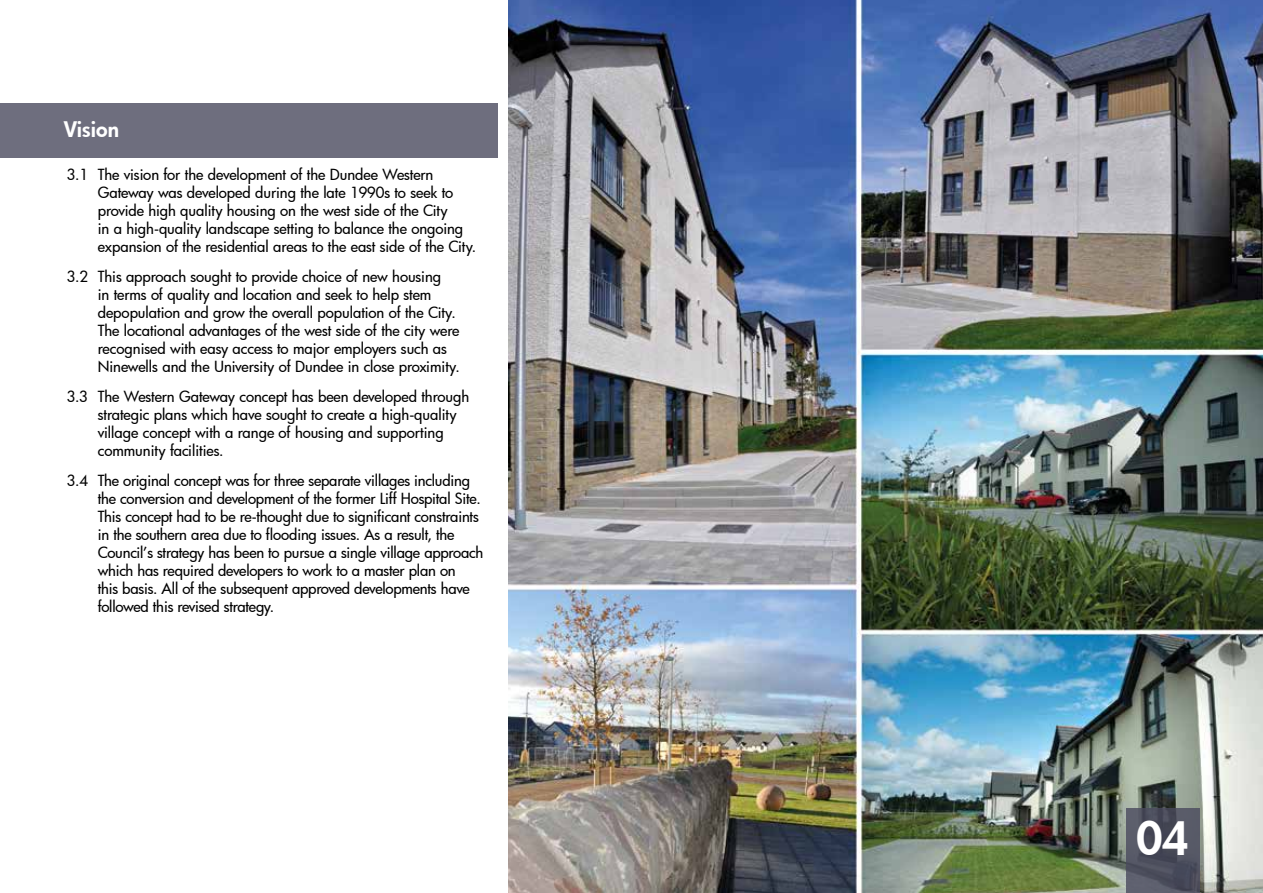
<style>
.page{position:relative;width:1263px;height:893px;background:#fff}
.page>*{position:absolute;margin:0;border:0;box-sizing:border-box;transform-origin:0 0}
.t1{font:800 45px "Futura";color:#fff}
.t2{font:800 21px "Futura";color:#fff}
.t3{font:500 15px/18px "Futura";letter-spacing:-.01em;color:#000}
</style>
<div class="page">
<div style="left:0;top:103px;width:498px;height:54px;background:#6e6e7e"></div>
<img style="left:508px;top:0;width:755px;height:893px">
<svg style="left:1126px;top:808px;width:73px;height:85px;background:#4f515f"></svg>
<p class="t2" style="left:64px;top:115px;width:57px">Vision</p>
<p class="t3" style="left:98px;top:165px;width:380px;text-indent:-31px">3.1 The vision for the development of the Dundee Western Gateway was developed during the late 1990s to seek to provide high quality housing on the west side of the City<br>in a high-quality landscape setting to balance the ongoing expansion of the residential areas to the east side of the City.</p>
<p class="t3" style="left:98px;top:267px;width:363px;text-indent:-31px">3.2 This approach sought to provide choice of new housing<br>in terms of quality and location and seek to help stem depopulation and grow the overall population of the City.<br>The locational advantages of the west side of the city were recognised with easy access to major employers such as Ninewells and the University of Dundee in close proximity.</p>
<p class="t3" style="left:98px;top:387px;width:373px;text-indent:-31px">3.3 The Western Gateway concept has been developed through strategic plans which have sought to create a high-quality village concept with a range of housing and supporting community facilities.</p>
<p class="t3" style="left:98px;top:471px;width:384px;text-indent:-31px">3.4 The original concept was for three separate villages including the conversion and development of the former Liff Hospital Site.</p>
<p class="t3" style="left:98px;top:507px;width:382px">This concept had to be re-thought due to significant constraints in the southern area due to flooding issues. As a result, the</p>
<p class="t3" style="left:98px;top:543px;width:387px">Council’s strategy has been to pursue a single village approach which has required developers to work to a master plan on<br>this basis. All of the subsequent approved developments have followed this revised strategy.</p>
<p class="t1" style="left:1136px;top:808px;width:54px">04</p>
</div>
